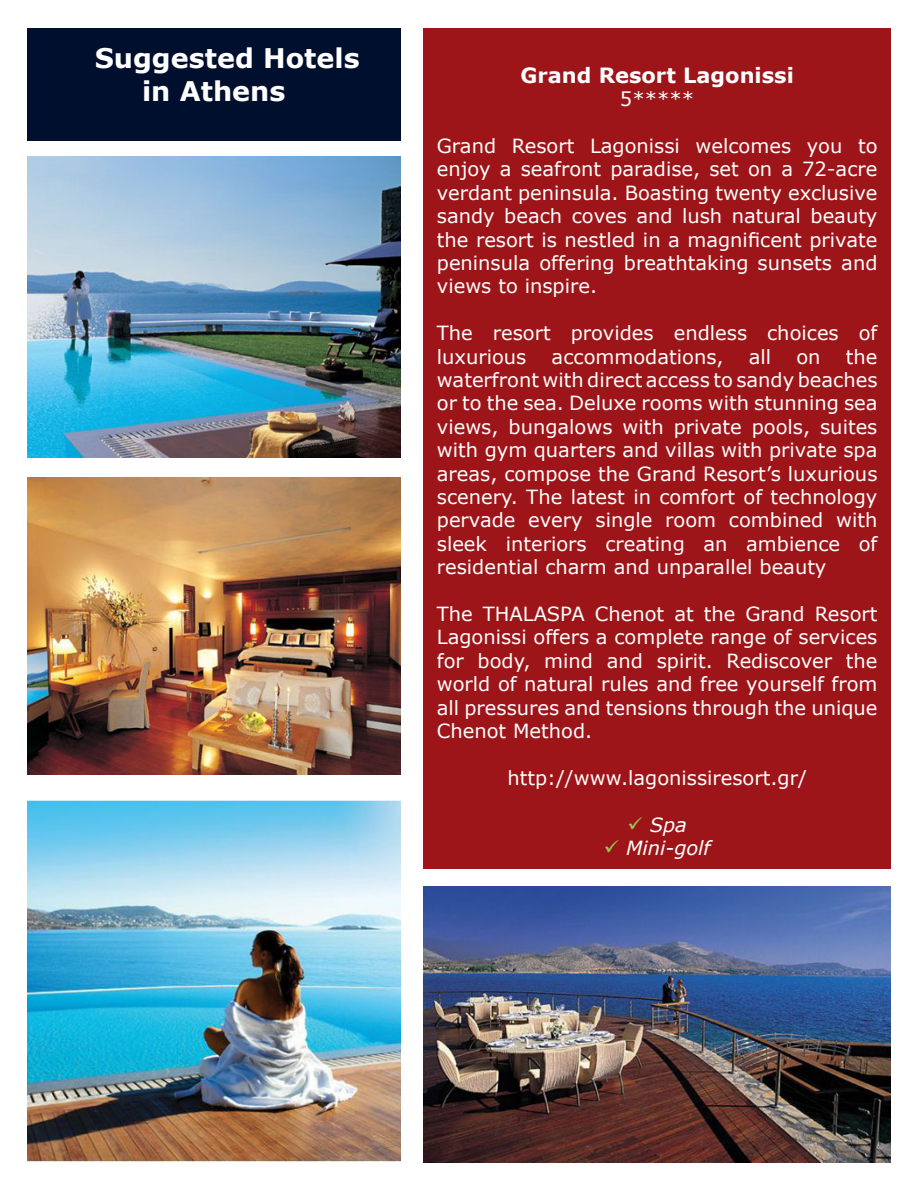
<style>
.page{position:relative;width:918px;height:1188px;background:#fff}
.page>*{position:absolute;margin:0;border:0;box-sizing:border-box;transform-origin:0 0}
.t1{font:700 27px "Verdana";color:#fff}
.No_Spacing{font:700 21px "Verdana";color:#fff}
.No_Spacing-2{font:19.5px/23.4px "Verdana";color:#fff;text-align:justify}
.t2{font:italic 19.5px "Verdana";color:#fff}
.s1{color:#92d050}
</style>
<div class="page">
<img style="left:27px;top:800px;width:373px;height:362px">
<div style="left:27px;top:28px;width:373px;height:112px;background:#000f2d"></div>
<img style="left:27px;top:157px;width:373px;height:300px">
<div style="left:423px;top:28px;width:468px;height:840px;background:#9e1519"></div>
<img style="left:27px;top:477px;width:373px;height:297px">
<img style="left:423px;top:887px;width:468px;height:275px">
<p class="t1" style="left:95px;top:41px;width:267px">Suggested Hotels</p>
<p class="t1" style="left:142px;top:73px;width:145px">in Athens</p>
<p class="No_Spacing" style="left:520px;top:61px;width:275px">Grand Resort Lagonissi</p>
<p class="No_Spacing-2" style="left:620px;top:88px;width:76px">5*****</p>
<p class="No_Spacing-2" style="left:437px;top:134px;width:442px">Grand Resort Lagonissi welcomes you to enjoy a seafront paradise, set on a 72-acre verdant peninsula. Boasting twenty exclusive sandy beach coves and lush natural beauty the resort is nestled in a magnificent private peninsula offering breathtaking sunsets and views to inspire.</p>
<p class="No_Spacing-2" style="left:437px;top:322px;width:442px">The resort provides endless choices of luxurious</p>
<p class="No_Spacing-2" style="left:437px;top:345px;width:442px;text-indent:409px">the waterfront with direct access to sandy beaches or to the sea. Deluxe rooms with stunning sea views, bungalows with private pools, suites with gym quarters and villas with private spa areas, compose the Grand Resort’s luxurious scenery. The latest in comfort of technology pervade every single room combined with sleek interiors creating an ambience of residential charm and unparallel beauty</p>
<p class="No_Spacing-2" style="left:437px;top:602px;width:442px">The THALASPA Chenot at the Grand Resort Lagonissi offers a complete range of services for body, mind and spirit. Rediscover the world of natural rules and free yourself from all pressures and tensions through the unique Chenot Method.</p>
<p class="No_Spacing-2" style="left:507px;top:766px;width:301px">http://www.lagonissiresort.gr/</p>
<p class="t2" style="left:627px;top:812px;width:61px"><span class="s1">✓</span> Spa</p>
<p class="t2" style="left:604px;top:835px;width:108px"><span class="s1">✓</span> Mini-golf</p>
<p class="No_Spacing-2" style="left:552px;top:345px;width:173px">accommodations,</p>
<p class="No_Spacing-2" style="left:749px;top:345px;width:24px">all</p>
<p class="No_Spacing-2" style="left:796px;top:345px;width:26px">on</p>
</div>
